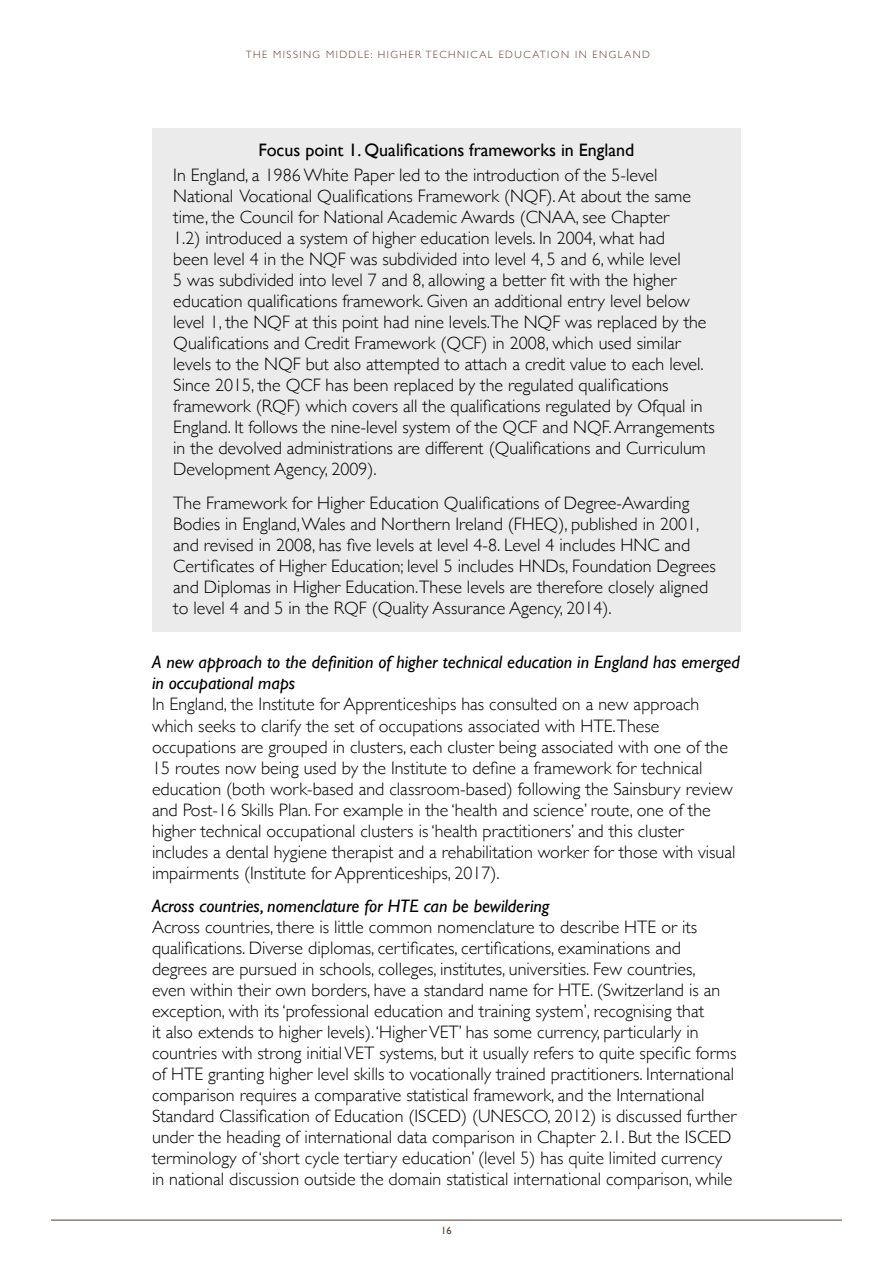
<style>
.page{position:relative;width:893px;height:1263px;background:#fff}
.page>*{position:absolute;margin:0;border:0;box-sizing:border-box;transform-origin:0 0}
.t1{font:300 18px/21px "Gill Sans";color:#000}
.t2{font:italic 18px/21px "Gill Sans";color:#000}
.t3{font:18px "Gill Sans";color:#000}
.t4{font:300 10.5px "Gill Sans";letter-spacing:.14em;color:#5b3d30}
.t5{font:10.5px "Gill Sans";color:#5b3d30}
</style>
<div class="page">
<hr style="left:51px;top:1220px;width:791px;height:1px;background:#5b3d30">
<div style="left:152px;top:128px;width:589px;height:503px;background:#ebebeb"></div>
<p class="t4" style="left:246px;top:47px;width:406px">THE MISSING MIDDLE: HIGHER TECHNICAL EDUCATION IN ENGLAND</p>
<p class="t3" style="left:259px;top:139px;width:377px">Focus point 1. Qualifications frameworks in England</p>
<p class="t1" style="left:173px;top:164px;width:543px">In England, a 1986 White Paper led to the introduction of the 5-level National Vocational Qualifications Framework (NQF). At about the same time, the Council for National Academic Awards (CNAA, see Chapter<br>1.2) introduced a system of higher education levels. In 2004, what had<br>been level 4 in the NQF was subdivided into level 4, 5 and 6, while level<br>5 was subdivided into level 7 and 8, allowing a better fit with the higher education qualifications framework. Given an additional entry level below level 1, the NQF at this point had nine levels.The NQF was replaced by the Qualifications and Credit Framework (QCF) in 2008, which used similar levels to the NQF but also attempted to attach a credit value to each level.<br>Since 2015, the QCF has been replaced by the regulated qualifications framework (RQF) which covers all the qualifications regulated by Ofqual in England. It follows the nine-level system of the QCF and NQF. Arrangements in the devolved administrations are different (Qualifications and Curriculum Development Agency, 2009).</p>
<p class="t1" style="left:173px;top:491px;width:544px">The Framework for Higher Education Qualifications of Degree-Awarding Bodies in England, Wales and Northern Ireland (FHEQ), published in 2001, and revised in 2008, has five levels at level 4-8. Level 4 includes HNC and Certificates of Higher Education; level 5 includes HNDs, Foundation Degrees and Diplomas in Higher Education.These levels are therefore closely aligned to level 4 and 5 in the RQF (Quality Assurance Agency, 2014).</p>
<p class="t2" style="left:152px;top:652px;width:589px">A new approach to the definition of higher technical education in England has emerged in occupational maps</p>
<p class="t1" style="left:152px;top:693px;width:585px">In England, the Institute for Apprenticeships has consulted on a new approach which seeks to clarify the set of occupations associated with HTE.These occupations are grouped in clusters, each cluster being associated with one of the 15 routes now being used by the Institute to define a framework for technical education (both work-based and classroom-based) following the Sainsbury review and Post-16 Skills Plan. For example in the ‘health and science’ route, one of the higher technical occupational clusters is ‘health practitioners’ and this cluster includes a dental hygiene therapist and a rehabilitation worker for those with visual impairments (Institute for Apprenticeships, 2017).</p>
<p class="t2" style="left:152px;top:896px;width:399px">Across countries, nomenclature for HTE can be bewildering</p>
<p class="t1" style="left:152px;top:916px;width:586px">Across countries, there is little common nomenclature to describe HTE or its qualifications. Diverse diplomas, certificates, certifications, examinations and degrees are pursued in schools, colleges, institutes, universities. Few countries,<br>even within their own borders, have a standard name for HTE. (Switzerland is an exception, with its ‘professional education and training system’, recognising that<br>it also extends to higher levels). ‘Higher VET’ has some currency, particularly in countries with strong initial VET systems, but it usually refers to quite specific forms of HTE granting higher level skills to vocationally trained practitioners. International comparison requires a comparative statistical framework, and the International Standard Classification of Education (ISCED) (UNESCO, 2012) is discussed further under the heading of international data comparison in Chapter 2.1. But the ISCED terminology of ‘short cycle tertiary education’ (level 5) has quite limited currency in national discussion outside the domain statistical international comparison, while</p>
<p class="t5" style="left:441px;top:1224px;width:12px">16</p>
</div>
